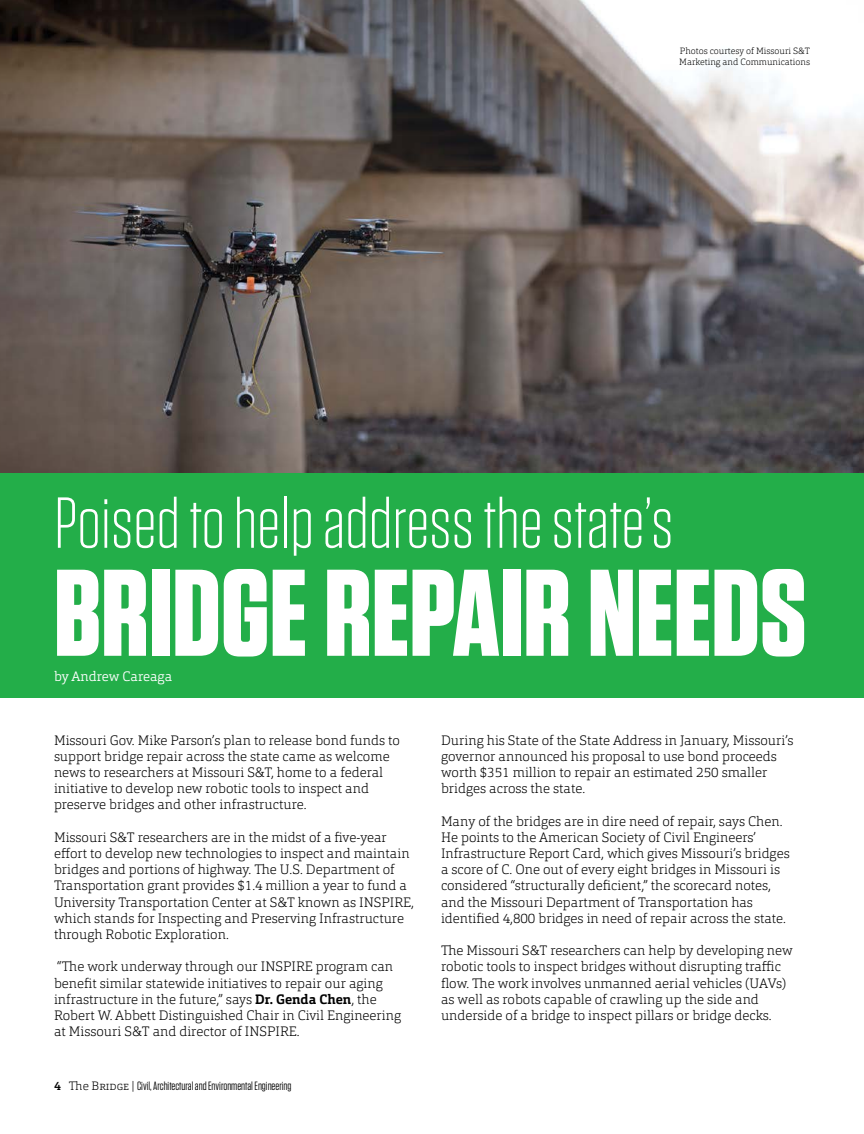
<style>
.page{position:relative;width:864px;height:1134px;background:#fff}
.page>*{position:absolute;margin:0;border:0;box-sizing:border-box;transform-origin:0 0}
.t1{font:700 123px "Tungsten";color:#fff}
.t2{font:300 72px "Tungsten";color:#fff}
.t3{font:200 13.5px/16.2px "Orgon Slab";color:#000}
.t4{font:300 13.5px "Orgon Slab";letter-spacing:-.005em;color:#fff}
.t5{font:12px "Tungsten";color:#000}
.t6{font:200 9px/10.8px "Orgon Slab";color:#000}
.s1{font-weight:700}
.s2{font-family:"Orgon Slab";font-weight:500}
.s3{font-family:"Orgon Slab";font-weight:200}
</style>
<div class="page">
<div style="left:0;top:472px;width:864px;height:226px;background:#23ae49"></div>
<img style="left:0;top:0;width:864px;height:472px">
<p class="t6" style="left:679px;top:45px;width:132px">Photos courtesy of Missouri S&amp;T<br>Marketing and Communications</p>
<h2 class="t2" style="left:54px;top:486px;width:621px">Poised to help address the state’s</h2>
<h1 class="t1" style="left:54px;top:547px;width:754px">BRIDGE REPAIR NEEDS</h1>
<p class="t4" style="left:54px;top:667px;width:120px">by Andrew Careaga</p>
<p class="t3" style="left:54px;top:732px;width:347px">Missouri Gov. Mike Parson’s plan to release bond funds to support bridge repair across the state came as welcome news to researchers at Missouri S&amp;T, home to a federal initiative to develop new robotic tools to inspect and preserve bridges and other infrastructure.</p>
<p class="t3" style="left:54px;top:829px;width:361px">Missouri S&amp;T researchers are in the midst of a five-year effort to develop new technologies to inspect and maintain bridges and portions of highway. The U.S. Department of Transportation grant provides $1.4 million a year to fund a University Transportation Center at S&amp;T known as INSPIRE, which stands for Inspecting and Preserving Infrastructure through Robotic Exploration.</p>
<p class="t3" style="left:54px;top:958px;width:349px">“The work underway through our INSPIRE program can benefit similar statewide initiatives to repair our aging infrastructure in the future,” says <span class="s1">Dr. Genda Chen</span>, the Robert W. Abbett Distinguished Chair in Civil Engineering at Missouri S&amp;T and director of INSPIRE.</p>
<p class="t5" style="left:54px;top:1079px;width:239px"><span class="s2">4</span> <span class="s3">The Bridge |</span> Civil, Architectural and Environmental Engineering</p>
<p class="t3" style="left:441px;top:732px;width:354px">During his State of the State Address in January, Missouri’s governor announced his proposal to use bond proceeds worth $351 million to repair an estimated 250 smaller bridges across the state.</p>
<p class="t3" style="left:441px;top:813px;width:350px">Many of the bridges are in dire need of repair, says Chen.<br>He points to the American Society of Civil Engineers’ Infrastructure Report Card, which gives Missouri’s bridges a score of C. One out of every eight bridges in Missouri is considered “structurally deficient,” the scorecard notes, and the Missouri Department of Transportation has identified 4,800 bridges in need of repair across the state.</p>
<p class="t3" style="left:441px;top:942px;width:353px">The Missouri S&amp;T researchers can help by developing new robotic tools to inspect bridges without disrupting traffic flow. The work involves unmanned aerial vehicles (UAVs) as well as robots capable of crawling up the side and underside of a bridge to inspect pillars or bridge decks.</p>
</div>
